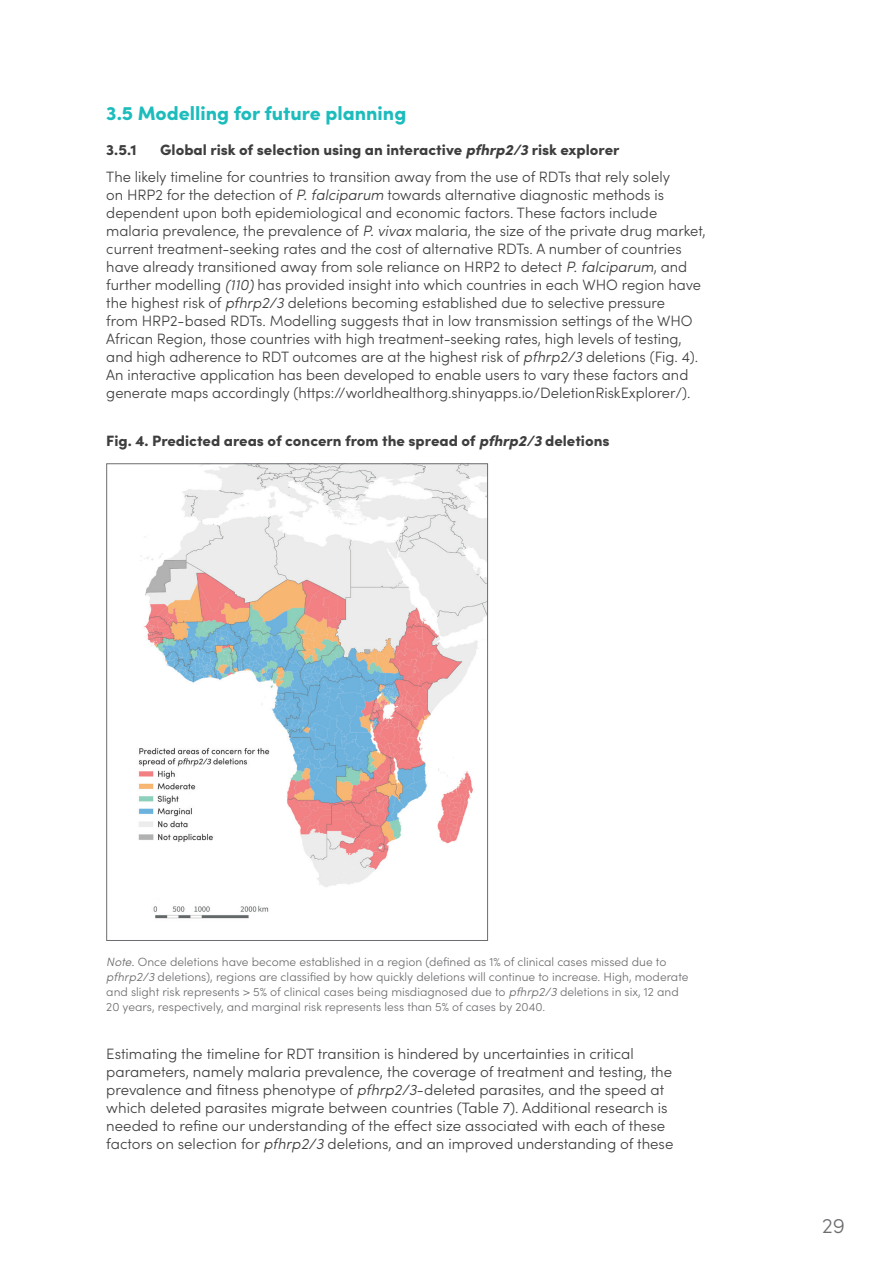
<style>
.page{position:relative;width:893px;height:1263px;background:#fff}
.page>*{position:absolute;margin:0;border:0;box-sizing:border-box;transform-origin:0 0}
.t1{font:300 21px "Sofia Pro";color:#6c6d70}
.t2{font:900 19.5px "Sofia Pro";color:#1cbcbd}
.t3{font:300 15px/18px "Sofia Pro";color:#3e3e3f}
.t4{font:900 15px "Sofia Pro";color:#3e3e3f}
.t5{font:300 12px/15px "Sofia Pro";color:#6c6d70}
.s1{font-weight:900}
.s2{font-weight:900;font-style:italic}
.s3{font-style:italic}
</style>
<div class="page">
<img style="left:138px;top:465px;width:348px;height:454px">
<h2 class="t2" style="left:106px;top:98px;width:302px">3.5 Modelling for future planning</h2>
<p class="t4" style="left:106px;top:138px;width:32px">3.5.1</p>
<p class="t3" style="left:106px;top:136px;width:565px;line-height:26.5px;text-align:center"><span class="s1">Global risk of selection using an interactive</span> <span class="s2">pfhrp2/3</span> <span class="s1">risk explorer<br></span>The likely timeline for countries to transition away from the use of RDTs that rely solely</p>
<p class="t3" style="left:106px;top:185px;width:601px">on HRP2 for the detection of <span class="s3">P. falciparum</span> towards alternative diagnostic methods is dependent upon both epidemiological and economic factors. These factors include malaria prevalence, the prevalence of <span class="s3">P. vivax</span> malaria, the size of the private drug market, current treatment-seeking rates and the cost of alternative RDTs. A number of countries have already transitioned away from sole reliance on HRP2 to detect <span class="s3">P. falciparum</span>, and further modelling <span class="s3">(110)</span> has provided insight into which countries in each WHO region have the highest risk of <span class="s3">pfhrp2/3</span> deletions becoming established due to selective pressure<br>from HRP2-based RDTs. Modelling suggests that in low transmission settings of the WHO African Region, those countries with high treatment-seeking rates, high levels of testing, and high adherence to RDT outcomes are at the highest risk of <span class="s3">pfhrp2/3</span> deletions (Fig. 4).<br>An interactive application has been developed to enable users to vary these factors and generate maps accordingly (https://worldhealthorg.shinyapps.io/DeletionRiskExplorer/).</p>
<p class="t4" style="left:106px;top:429px;width:505px">Fig. 4. Predicted areas of concern from the spread of <span class="s3">pfhrp2/3</span> deletions</p>
<p class="t5" style="left:106px;top:954px;width:584px"><span class="s3">Note.</span> Once deletions have become established in a region (defined as 1% of clinical cases missed due to <span class="s3">pfhrp2/3</span> deletions), regions are classified by how quickly deletions will continue to increase. High, moderate and slight risk represents &gt; 5% of clinical cases being misdiagnosed due to <span class="s3">pfhrp2/3</span> deletions in six, 12 and 20 years, respectively, and marginal risk represents less than 5% of cases by 2040.</p>
<p class="t3" style="left:106px;top:1044px;width:569px">Estimating the timeline for RDT transition is hindered by uncertainties in critical parameters, namely malaria prevalence, the coverage of treatment and testing, the prevalence and fitness phenotype of <span class="s3">pfhrp2/3</span>-deleted parasites, and the speed at which deleted parasites migrate between countries (Table 7). Additional research is needed to refine our understanding of the effect size associated with each of these factors on selection for <span class="s3">pfhrp2/3</span> deletions, and an improved understanding of these</p>
<h1 class="t1" style="left:822px;top:1210px;width:24px">29</h1>
</div>
